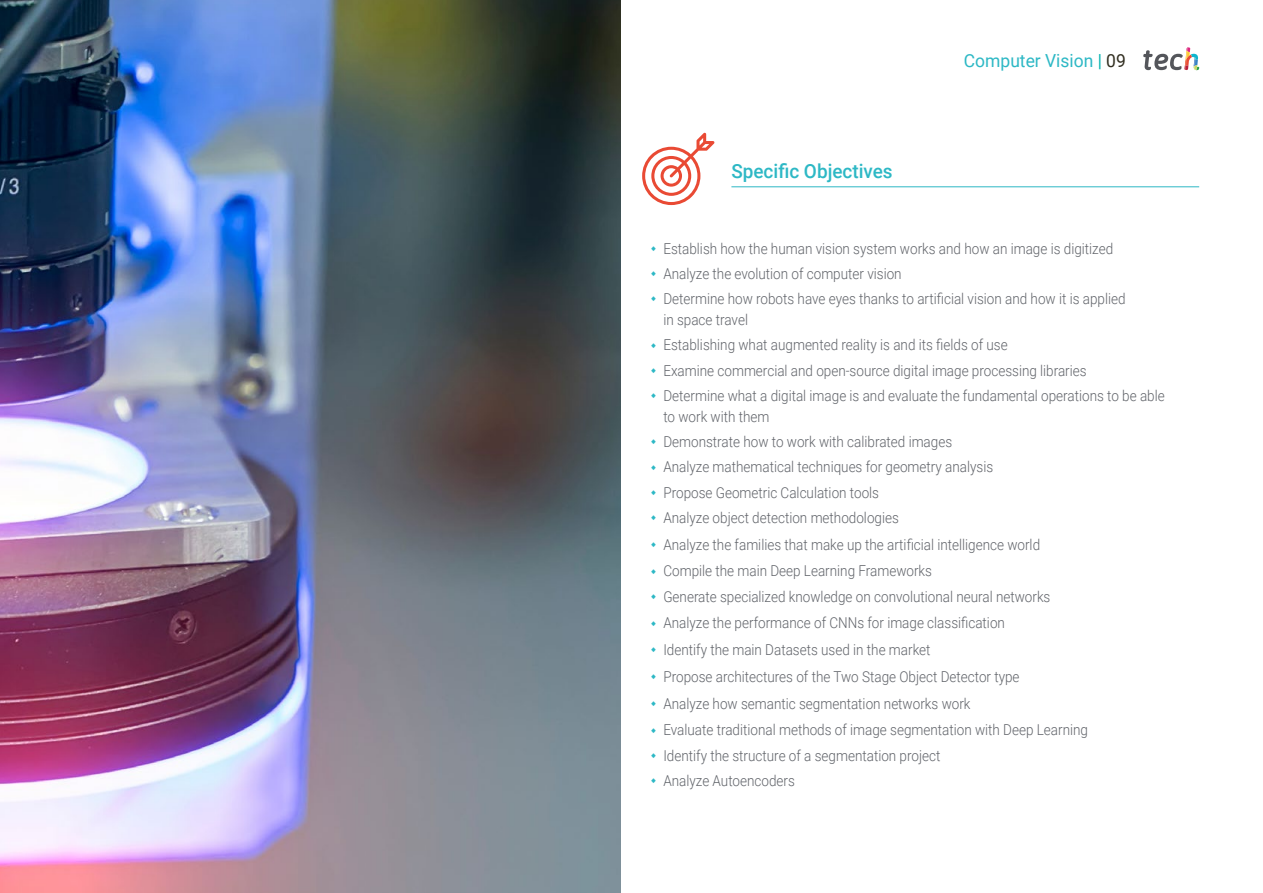
<style>
.page{position:relative;width:1263px;height:893px;background:#fff}
.page>*{position:absolute;margin:0;border:0;box-sizing:border-box;transform-origin:0 0}
.t1{font:500 19.5px "Roboto";color:#2db8c5}
.t2{font:18px "Roboto";color:#2db8c5}
.t3{font:300 15px/25.2px "Roboto";color:#61646a;scale:.9 1}
.s1{color:#00b2af}
.s2{color:#312e20}
</style>
<div class="page">
<img style="left:0;top:0;width:621px;height:893px">
<svg style="left:642px;top:133px;width:72px;height:72px"></svg>
<hr style="left:731px;top:186px;width:468px;height:1px;background:#2eb8c5">
<svg style="left:1143px;top:47px;width:56px;height:24px"></svg>
<h1 class="t1" style="left:731px;top:158px;width:163px">Specific Objectives</h1>
<p class="t2" style="left:964px;top:48px;width:163px">Computer Vision <span class="s1">|</span> <span class="s2">09</span></p>
<p class="t3" style="left:663px;top:235px;width:515px">Establish how the human vision system works and how an image is digitized<br>Analyze the evolution of computer vision<br>Determine how robots have eyes thanks to artificial vision and how it is applied</p>
<p class="t3" style="left:663px;top:307px;width:558px">in space travel<br>Establishing what augmented reality is and its fields of use<br>Examine commercial and open-source digital image processing libraries<br>Determine what a digital image is and evaluate the fundamental operations to be able</p>
<p class="t3" style="left:663px;top:403px;width:368px">to work with them<br>Demonstrate how to work with calibrated images Analyze mathematical techniques for geometry analysis Propose Geometric Calculation tools<br>Analyze object detection methodologies</p>
<p class="t3" style="left:663px;top:530px;width:420px;line-height:26.7px">Analyze the families that make up the artificial intelligence world<br>Compile the main Deep Learning Frameworks</p>
<p class="t3" style="left:663px;top:582px;width:473px;line-height:26.7px">Generate specialized knowledge on convolutional neural networks Analyze the performance of CNNs for image classification<br>Identify the main Datasets used in the market<br>Propose architectures of the Two Stage Object Detector type<br>Analyze how semantic segmentation networks work<br>Evaluate traditional methods of image segmentation with Deep Learning</p>
<p class="t3" style="left:663px;top:742px;width:309px">Identify the structure of a segmentation project<br>Analyze Autoencoders</p>
</div>
